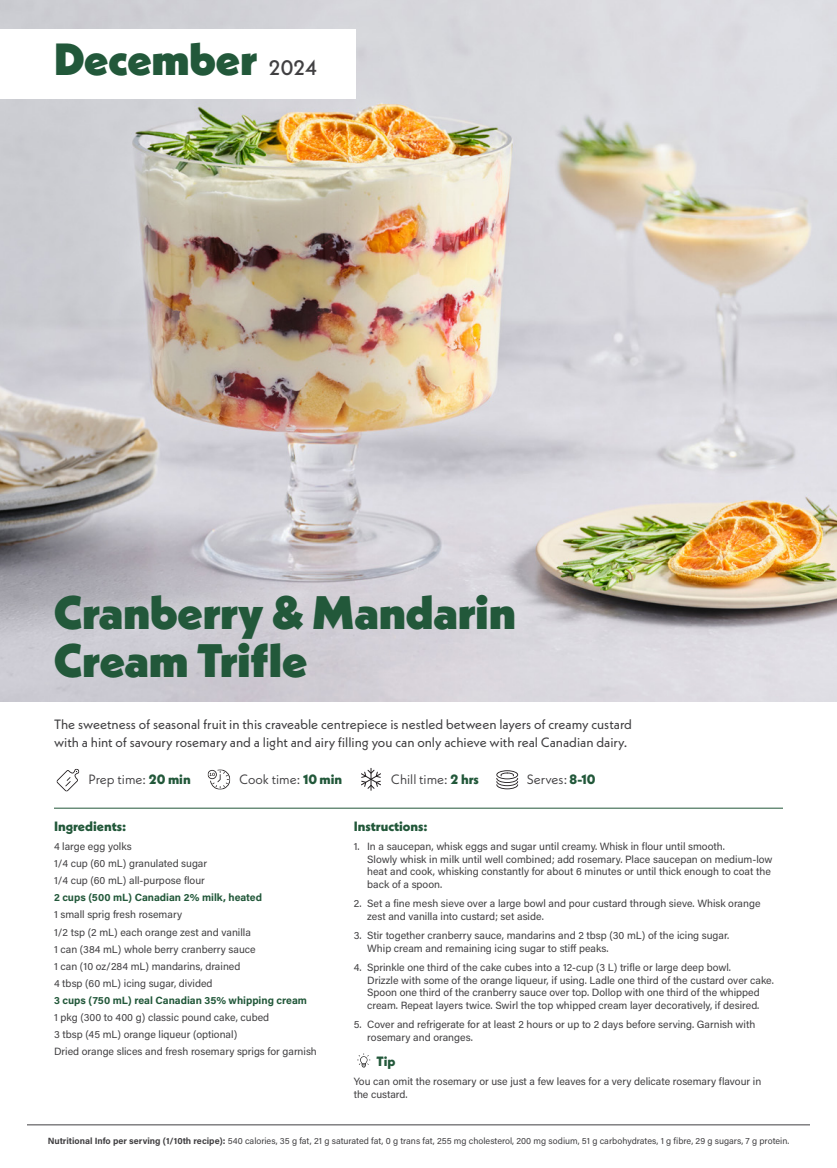
<style>
.page{position:relative;width:837px;height:1168px;background:#fff}
.page>*{position:absolute;margin:0;border:0;box-sizing:border-box;transform-origin:0 0}
.Recipe_Names{font:900 46.95px/47.7px "Neue Kabel";letter-spacing:-.005em;color:#22583a}
.Recipe_Names-2{font:900 45px "Neue Kabel";letter-spacing:-.005em;color:#22583a}
.About_the_Dish{font:13.5px/18px "Neue Kabel";color:#414042}
.About_the_Dish-2{font:13.5px "Neue Kabel";color:#414042}
.About_the_Dish-3{font:800 13.5px "Neue Kabel";color:#22583a}
.Body_text{font:800 13.5px "Neue Kabel";color:#22583a}
.Body_text-2{font:10.5px/12.6px "Acumin Pro";color:#414042}
.Ingredients{font:10.5px "Acumin Pro";color:#414042}
.Ingredients-2{font:700 10.5px "Acumin Pro";color:#22583a}
.Body_text-3{font:9px "Acumin Pro";color:#414042}
.s1{font-weight:500;font-size:21px;color:#414042}
.s2{font-weight:800;color:#22583a}
.s3{font-weight:700}
</style>
<div class="page">
<hr style="left:27px;top:1124px;width:783px;height:1px;background:#414042">
<hr style="left:54px;top:808px;width:729px;height:1px;background:#22583a">
<svg style="left:357px;top:1053px;width:14px;height:14px"></svg>
<svg style="left:56px;top:769px;width:23px;height:22px"></svg>
<svg style="left:208px;top:769px;width:22px;height:20px"></svg>
<svg style="left:361px;top:768px;width:20px;height:22px"></svg>
<svg style="left:496px;top:770px;width:22px;height:19px"></svg>
<img style="left:0;top:0;width:837px;height:701px">
<div style="left:0;top:29px;width:355px;height:69px;background:#fff"></div>
<p class="Recipe_Names-2" style="left:54px;top:31px;width:265px">December <span class="s1">2024</span></p>
<p class="Recipe_Names" style="left:54px;top:588px;width:463px">Cranberry &amp; Mandarin<br>Cream Trifle</p>
<p class="About_the_Dish" style="left:54px;top:715px;width:580px">The sweetness of seasonal fruit in this craveable centrepiece is nestled between layers of creamy custard with a hint of savoury rosemary and a light and airy filling you can only achieve with real Canadian dairy.</p>
<p class="About_the_Dish-2" style="left:88px;top:770px;width:104px">Prep time: <span class="s2">20 min</span></p>
<p class="About_the_Dish-2" style="left:239px;top:770px;width:104px">Cook time: <span class="s2">10 min</span></p>
<p class="About_the_Dish-2" style="left:391px;top:770px;width:90px">Chill time: <span class="s2">2 hrs</span></p>
<p class="About_the_Dish-2" style="left:527px;top:770px;width:70px">Serves: <span class="s2">8-10</span></p>
<p class="About_the_Dish-3" style="left:54px;top:817px;width:74px">Ingredients:</p>
<p class="Ingredients" style="left:54px;top:839px;width:79px">4 large egg yolks</p>
<p class="Ingredients" style="left:54px;top:856px;width:155px">1/4 cup (60 mL) granulated sugar</p>
<p class="Ingredients" style="left:54px;top:873px;width:152px">1/4 cup (60 mL) all-purpose flour</p>
<p class="Ingredients-2" style="left:54px;top:890px;width:210px">2 cups (500 mL) Canadian 2% milk, heated</p>
<p class="Ingredients" style="left:54px;top:907px;width:130px">1 small sprig fresh rosemary</p>
<p class="Ingredients" style="left:54px;top:924px;width:198px">1/2 tsp (2 mL) each orange zest and vanilla</p>
<p class="Ingredients" style="left:54px;top:941px;width:203px">1 can (384 mL) whole berry cranberry sauce</p>
<p class="Ingredients" style="left:54px;top:959px;width:188px">1 can (10 oz/284 mL) mandarins, drained</p>
<p class="Ingredients" style="left:54px;top:976px;width:160px">4 tbsp (60 mL) icing sugar, divided</p>
<p class="Ingredients-2" style="left:54px;top:993px;width:255px">3 cups (750 mL) real Canadian 35% whipping cream</p>
<p class="Ingredients" style="left:54px;top:1010px;width:217px">1 pkg (300 to 400 g) classic pound cake, cubed</p>
<p class="Ingredients" style="left:54px;top:1027px;width:185px">3 tbsp (45 mL) orange liqueur (optional)</p>
<p class="Ingredients" style="left:54px;top:1044px;width:264px">Dried orange slices and fresh rosemary sprigs for garnish</p>
<p class="About_the_Dish-3" style="left:354px;top:817px;width:76px">Instructions:</p>
<p class="Body_text-2" style="left:367px;top:839px;width:407px;text-indent:-14px">1. In a saucepan, whisk eggs and sugar until creamy. Whisk in flour until smooth.<br>Slowly whisk in milk until well combined; add rosemary. Place saucepan on medium-low heat and cook, whisking constantly for about 6 minutes or until thick enough to coat the back of a spoon.</p>
<p class="Body_text-2" style="left:367px;top:897px;width:395px;text-indent:-14px">2. Set a fine mesh sieve over a large bowl and pour custard through sieve. Whisk orange zest and vanilla into custard; set aside.</p>
<p class="Body_text-2" style="left:367px;top:929px;width:364px;text-indent:-14px">3. Stir together cranberry sauce, mandarins and 2 tbsp (30 mL) of the icing sugar.<br>Whip cream and remaining icing sugar to stiff peaks.</p>
<p class="Body_text-2" style="left:367px;top:960px;width:408px;text-indent:-14px">4. Sprinkle one third of the cake cubes into a 12-cup (3 L) trifle or large deep bowl.<br>Drizzle with some of the orange liqueur, if using. Ladle one third of the custard over cake.<br>Spoon one third of the cranberry sauce over top. Dollop with one third of the whipped cream. Repeat layers twice. Swirl the top whipped cream layer decoratively, if desired.</p>
<p class="Body_text-2" style="left:367px;top:1018px;width:390px;text-indent:-14px">5. Cover and refrigerate for at least 2 hours or up to 2 days before serving. Garnish with rosemary and oranges.</p>
<p class="Body_text" style="left:377px;top:1052px;width:20px">Tip</p>
<p class="Body_text-2" style="left:354px;top:1074px;width:409px">You can omit the rosemary or use just a few leaves for a very delicate rosemary flavour in the custard.</p>
<p class="Body_text-3" style="left:48px;top:1135px;width:743px"><span class="s3">Nutritional Info per serving (1/10th recipe):</span> 540 calories, 35 g fat, 21 g saturated fat, 0 g trans fat, 255 mg cholesterol, 200 mg sodium, 51 g carbohydrates, 1 g fibre, 29 g sugars, 7 g protein.</p>
</div>
